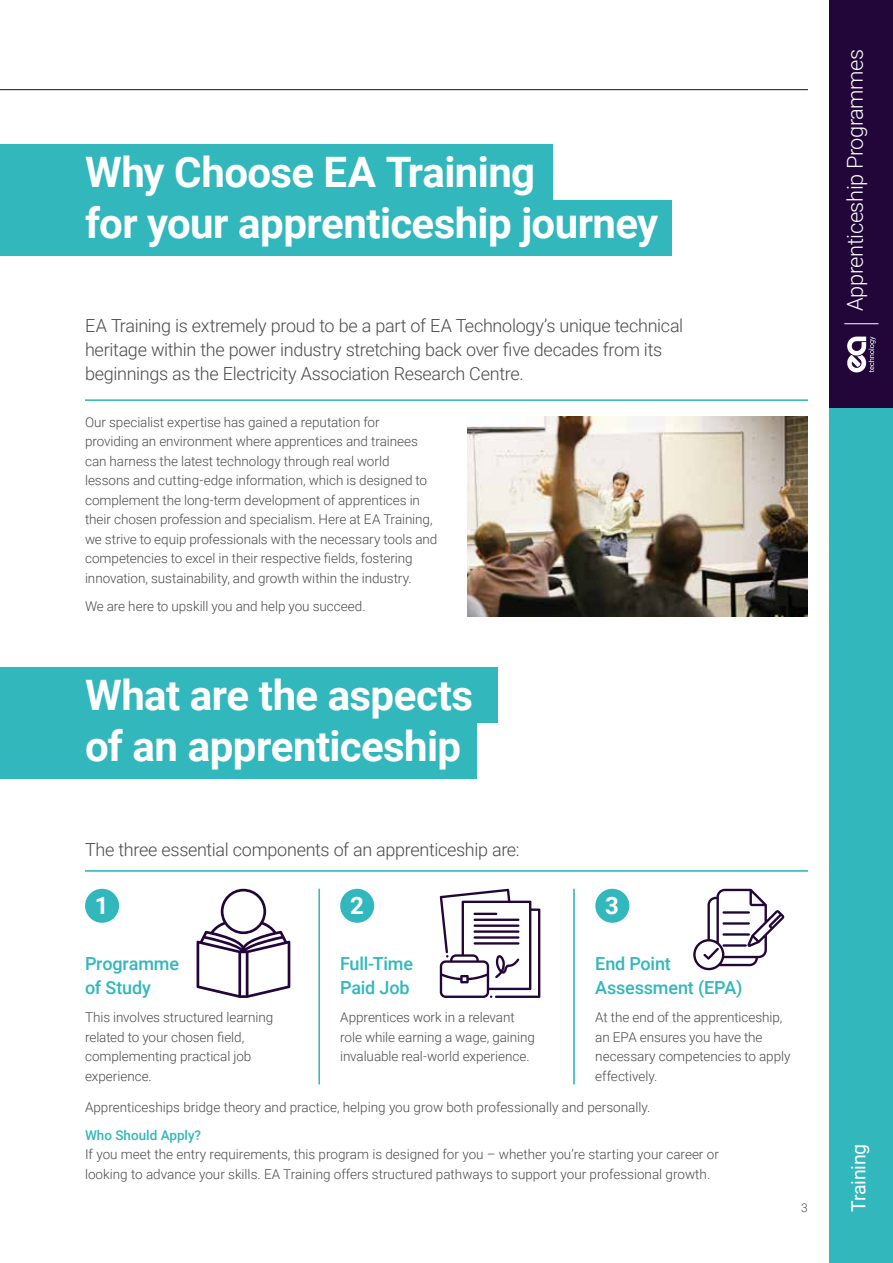
<style>
.page{position:relative;width:893px;height:1263px;background:#fff}
.page>*{position:absolute;margin:0;border:0;box-sizing:border-box;transform-origin:0 0}
.t1{font:700 42px/51px "Roboto";letter-spacing:-.015em;color:#fff}
.t2{font:700 24px "Roboto";color:#fff}
.t3{font:300 21.9px "Roboto";letter-spacing:-.02em;color:#fff}
.t4{font:19.5px "Roboto";letter-spacing:-.01em;color:#fff}
.t5{font:300 18px/24px "Roboto";letter-spacing:-.02em;color:#4a4a49}
.t6{font:500 18px/24px "Roboto";letter-spacing:-.01em;color:#31b7bc}
.t7{font:300 13.5px/19.5px "Roboto";letter-spacing:-.005em;color:#4a4a49}
.t8{font:500 13.5px "Roboto";color:#31b7bc}
.t9{font:300 12px "Roboto";color:#4a4a49}
</style>
<div class="page">
<div style="left:829px;top:0;width:64px;height:1263px;background:#31b7bc"></div>
<div style="left:829px;top:0;width:64px;height:408px;background:#220639"></div>
<svg style="left:847px;top:337px;width:29px;height:35px"></svg>
<hr style="left:844px;top:323px;width:34px;height:1px;background:#fff">
<hr style="left:0;top:89px;width:808px;height:1px;background:#220639">
<div style="left:0;top:145px;width:553px;height:55px;background:#31b7bc"></div>
<div style="left:0;top:200px;width:672px;height:55px;background:#31b7bc"></div>
<div style="left:0;top:668px;width:497px;height:55px;background:#31b7bc"></div>
<div style="left:0;top:723px;width:476px;height:55px;background:#31b7bc"></div>
<img style="left:468px;top:417px;width:340px;height:200px">
<hr style="left:85px;top:400px;width:723px;height:1px;background:#31b7bc">
<hr style="left:85px;top:870px;width:723px;height:1px;background:#31b7bc">
<hr style="left:85px;top:871px;width:723px;height:1px;background:#31b7bc">
<div style="left:85px;top:889px;width:34px;height:34px;background:#31b7bc;border-radius:50%"></div>
<div style="left:340px;top:889px;width:34px;height:34px;background:#31b7bc;border-radius:50%"></div>
<div style="left:595px;top:889px;width:34px;height:34px;background:#31b7bc;border-radius:50%"></div>
<hr style="left:319px;top:889px;width:1px;height:195px;background:#31b7bc">
<hr style="left:574px;top:889px;width:1px;height:195px;background:#31b7bc">
<hr style="left:573px;top:889px;width:1px;height:195px;background:#31b7bc">
<svg style="left:197px;top:889px;width:93px;height:109px"></svg>
<svg style="left:440px;top:889px;width:100px;height:109px"></svg>
<svg style="left:693px;top:889px;width:91px;height:81px"></svg>
<h1 class="t1" style="left:85px;top:145px;width:575px">Why Choose EA Training<br>for your apprenticeship journey</h1>
<h3 class="t5" style="left:85px;top:313px;width:600px">EA Training is extremely proud to be a part of EA Technology’s unique technical heritage within the power industry stretching back over five decades from its beginnings as the Electricity Association Research Centre.</h3>
<p class="t7" style="left:85px;top:412px;width:354px">Our specialist expertise has gained a reputation for<br>providing an environment where apprentices and trainees can harness the latest technology through real world lessons and cutting-edge information, which is designed to complement the long-term development of apprentices in their chosen profession and specialism. Here at EA Training, we strive to equip professionals with the necessary tools and competencies to excel in their respective fields, fostering innovation, sustainability, and growth within the industry.</p>
<p class="t7" style="left:85px;top:596px;width:282px">We are here to upskill you and help you succeed.</p>
<h1 class="t1" style="left:85px;top:668px;width:390px">What are the aspects of an apprenticeship</h1>
<h3 class="t5" style="left:85px;top:836px;width:436px">The three essential components of an apprenticeship are:</h3>
<h2 class="t2" style="left:95px;top:889px;width:15px">1</h2>
<h2 class="t2" style="left:350px;top:889px;width:15px">2</h2>
<h2 class="t2" style="left:605px;top:889px;width:15px">3</h2>
<h3 class="t6" style="left:595px;top:951px;width:149px">End Point<br>Assessment (EPA)</h3>
<p class="t7" style="left:595px;top:1007px;width:197px">At the end of the apprenticeship, an EPA ensures you have the necessary competencies to apply effectively.</p>
<p class="t7" style="left:85px;top:1096px;width:567px">Apprenticeships bridge theory and practice, helping you grow both professionally and personally.</p>
<p class="t8" style="left:85px;top:1125px;width:118px">Who Should Apply?</p>
<p class="t7" style="left:85px;top:1144px;width:635px">If you meet the entry requirements, this program is designed for you – whether you’re starting your career or looking to advance your skills. EA Training offers structured pathways to support your professional growth.</p>
<h3 class="t6" style="left:340px;top:951px;width:74px">Full-Time<br>Paid Job</h3>
<p class="t7" style="left:340px;top:1007px;width:196px">Apprentices work in a relevant role while earning a wage, gaining invaluable real-world experience.</p>
<h3 class="t6" style="left:85px;top:951px;width:95px">Programme of Study</h3>
<p class="t7" style="left:85px;top:1007px;width:190px">This involves structured learning related to your chosen field, complementing practical job experience.</p>
<p class="t9" style="left:801px;top:1199px;width:8px">3</p>
<h3 class="t3" style="left:839px;top:311px;width:264px;rotate:-90deg">Apprenticeship Programmes</h3>
<h3 class="t4" style="left:845px;top:1212px;width:70px;rotate:-90deg">Training</h3>
</div>
